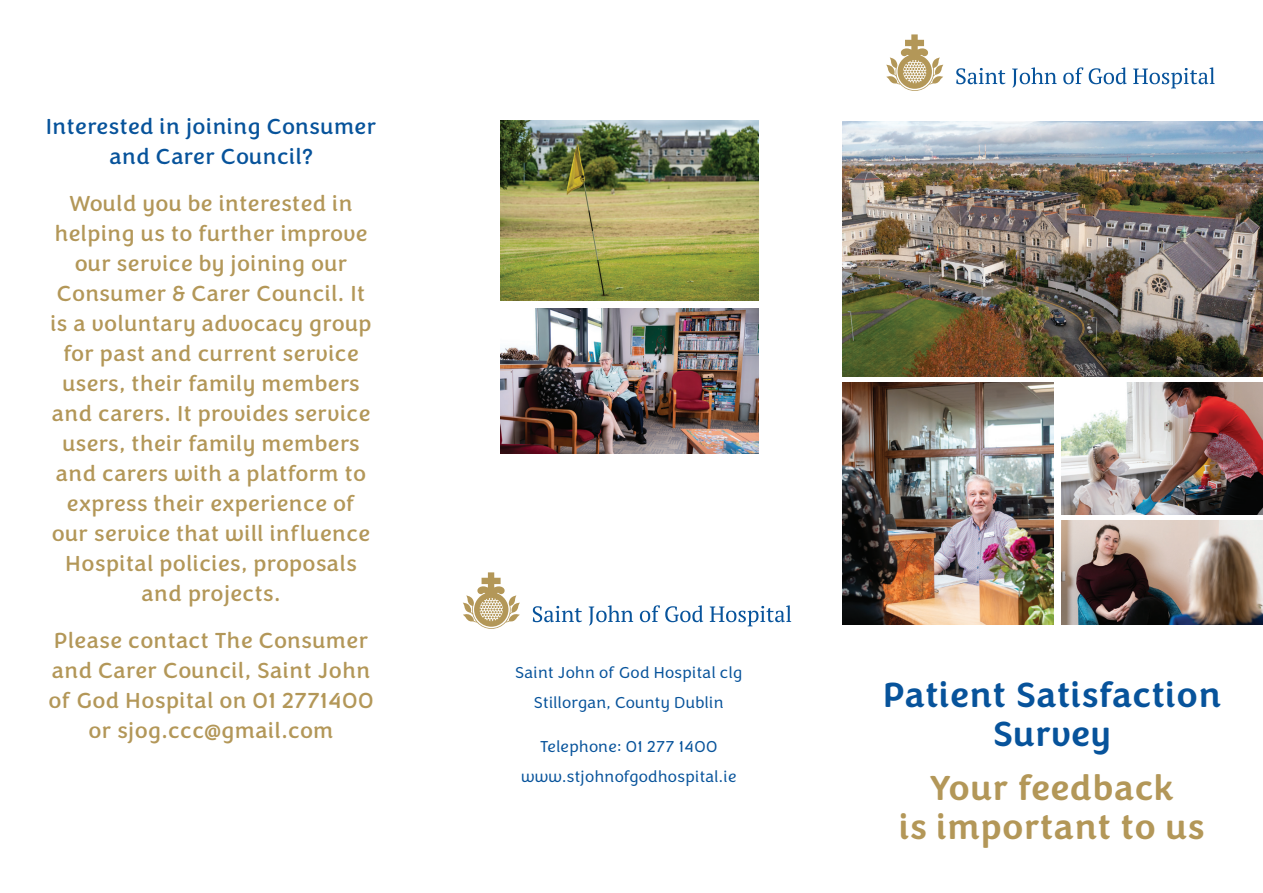
<style>
.page{position:relative;width:1263px;height:893px;background:#fff}
.page>*{position:absolute;margin:0;border:0;box-sizing:border-box;transform-origin:0 0}
.t1{font:500 36px/39px "Congenial";letter-spacing:.015em;color:#b39758;text-align:center}
.t2{font:500 36px/39px "Congenial";letter-spacing:.015em;color:#07539b;text-align:center}
.t3{font:22.5px/30px "Congenial";letter-spacing:.02em;color:#b39758;text-align:center}
.t4{font:22.5px/30px "Congenial";letter-spacing:.02em;color:#07539b;text-align:center}
.t5{font:300 16.35px/29.5px "Congenial";letter-spacing:.02em;color:#07539b;text-align:center}
</style>
<div class="page">
<svg style="left:463px;top:572px;width:57px;height:57px"></svg>
<svg style="left:533px;top:606px;width:49px;height:16px"></svg>
<svg style="left:589px;top:605px;width:44px;height:20px"></svg>
<svg style="left:640px;top:605px;width:63px;height:17px"></svg>
<svg style="left:710px;top:605px;width:81px;height:21px"></svg>
<svg style="left:886px;top:34px;width:57px;height:57px"></svg>
<svg style="left:956px;top:68px;width:50px;height:16px"></svg>
<svg style="left:1012px;top:67px;width:45px;height:21px"></svg>
<svg style="left:1063px;top:67px;width:20px;height:17px"></svg>
<svg style="left:1089px;top:67px;width:38px;height:17px"></svg>
<svg style="left:1133px;top:67px;width:82px;height:21px"></svg>
<img style="left:1061px;top:383px;width:202px;height:131px">
<img style="left:501px;top:308px;width:257px;height:146px">
<img style="left:1061px;top:520px;width:202px;height:104px">
<img style="left:501px;top:120px;width:257px;height:180px">
<img style="left:842px;top:383px;width:212px;height:241px">
<img style="left:842px;top:122px;width:421px;height:254px">
<p class="t4" style="left:46px;top:112px;width:332px">Interested in joining Consumer and Carer Council?</p>
<p class="t3" style="left:50px;top:189px;width:323px">Would you be interested in helping us to further improve our service by joining our<br>Consumer &amp; Carer Council. It is a voluntary advocacy group for past and current service users, their family members and carers. It provides service users, their family members and carers with a platform to express their experience of our service that will influence<br>Hospital policies, proposals and projects.</p>
<p class="t3" style="left:49px;top:626px;width:326px">Please contact The Consumer and Carer Council, Saint John of God Hospital on 01 2771400 or sjog.ccc@gmail.com</p>
<p class="t5" style="left:515px;top:658px;width:229px">Saint John of God Hospital clg<br>Stillorgan, County Dublin</p>
<p class="t5" style="left:521px;top:732px;width:217px">Telephone: 01 277 1400 www.stjohnofgodhospital.ie</p>
<h1 class="t2" style="left:882px;top:677px;width:340px">Patient Satisfaction<br>Survey</h1>
<h1 class="t1" style="left:899px;top:770px;width:307px">Your feedback<br>is important to us</h1>
</div>
